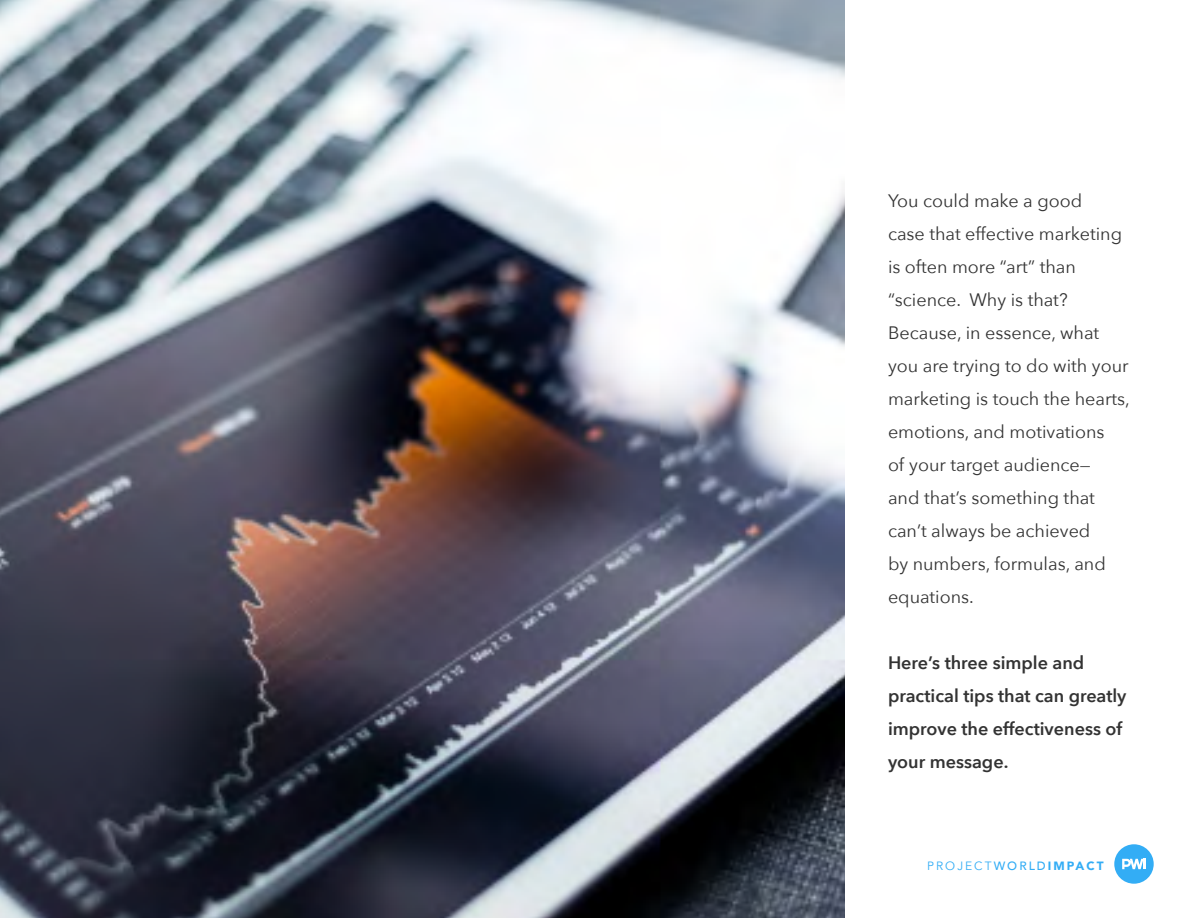
<style>
.page{position:relative;width:1188px;height:918px;background:#fff}
.page>*{position:absolute;margin:0;border:0;box-sizing:border-box;transform-origin:0 0}
.t1{font:18px/33px "Avenir Next";color:#333}
.t2{font:600 18px/33px "Avenir Next";color:#333}
.t3{font:12px "Avenir";letter-spacing:.17em;color:#33adf5}
.s1{font-weight:500}
.s2{font-weight:900}
</style>
<div class="page">
<div style="left:1114px;top:844px;width:40px;height:40px;background:#33adf5;border-radius:50%"></div>
<svg style="left:1122px;top:859px;width:24px;height:10px"></svg>
<img style="left:0;top:0;width:844px;height:918px">
<p class="t1" style="left:888px;top:183px;width:243px">You could make a good<br>case that effective marketing is often more “art” than “science. Why is that?<br>Because, in essence, what you are trying to do with your marketing is touch the hearts, emotions, and motivations<br>of your target audience—<br>and that’s something that can’t always be achieved<br>by numbers, formulas, and equations.</p>
<p class="t2" style="left:888px;top:646px;width:240px">Here’s three simple and practical tips that can greatly improve the effectiveness of your message.</p>
<p class="t3" style="left:927px;top:859px;width:178px">PROJECT<span class="s1">WORLD</span><span class="s2">IMPACT</span></p>
</div>
